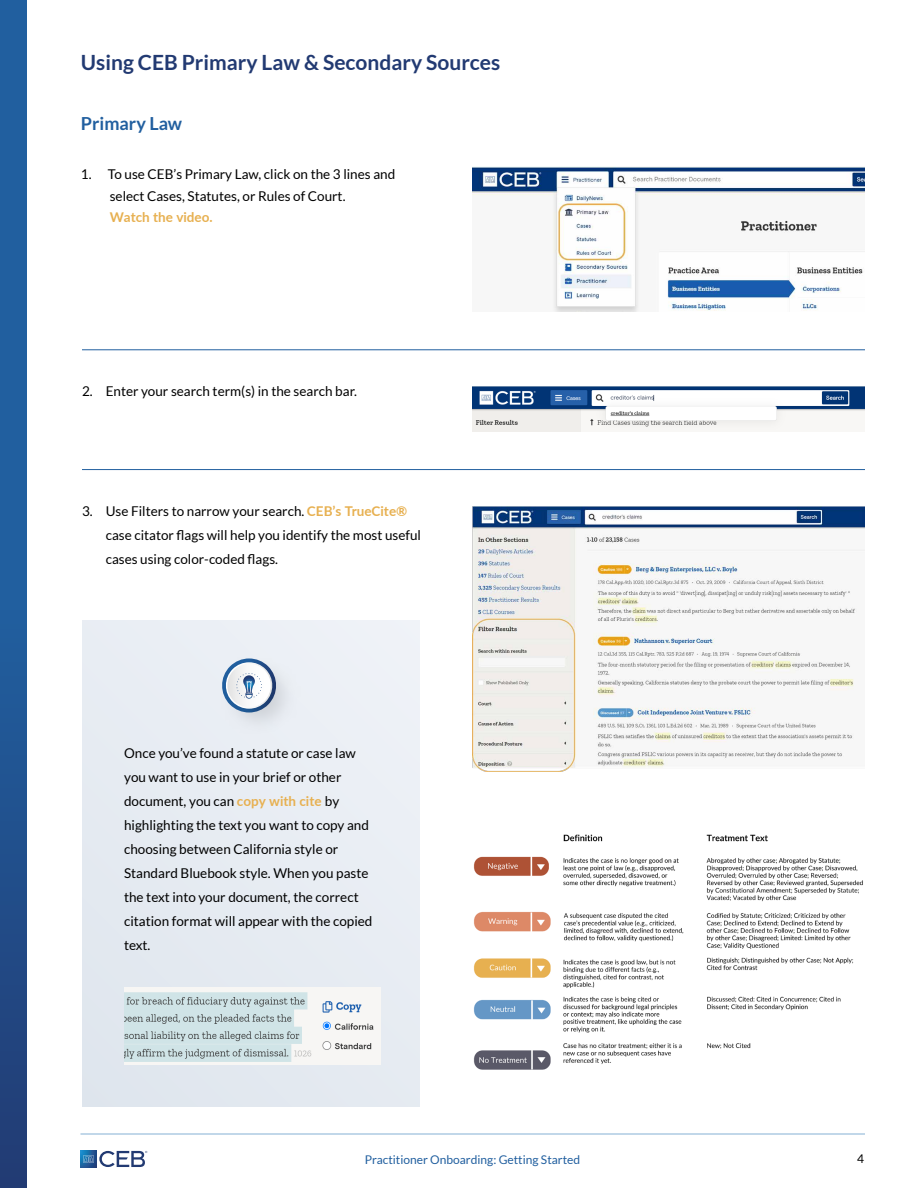
<style>
.page{position:relative;width:918px;height:1188px;background:#fff}
.page>*{position:absolute;margin:0;border:0;box-sizing:border-box;transform-origin:0 0}
.t1{font:700 21px "Lato";color:#223a72}
.t2{font:700 18px "Lato";color:#215f9f}
.t3{font:13.5px/24px "Lato";color:#000}
.t4{font:700 13.5px "Lato";color:#e7b050}
.t5{font:12px "Lato";color:#215f9f}
.t6{font:12px "Lato";color:#000}
.s1{font-weight:700;color:#e7b050}
</style>
<div class="page">
<div style="left:0;top:0;width:27px;height:1188px;background:linear-gradient(to bottom,#2168aa,#22447e)"></div>
<svg style="left:80px;top:1151px;width:3px;height:16px"></svg>
<svg style="left:83px;top:1151px;width:64px;height:16px"></svg>
<hr style="left:80px;top:1134px;width:785px;height:1px;background:#84b1d4">
<img style="left:473px;top:167px;width:392px;height:145px">
<img style="left:473px;top:386px;width:392px;height:46px">
<img style="left:473px;top:506px;width:392px;height:266px">
<img style="left:473px;top:834px;width:390px;height:236px">
<div style="left:82px;top:621px;width:338px;height:486px;background:#e7ecf3"></div>
<img style="left:124px;top:988px;width:257px;height:76px">
<svg style="left:219px;top:658px;width:60px;height:55px"></svg>
<hr style="left:82px;top:350px;width:783px;height:1px;background:#215f9f">
<hr style="left:82px;top:469px;width:783px;height:1px;background:#215f9f">
<h1 class="t1" style="left:81px;top:50px;width:421px">Using CEB Primary Law &amp; Secondary Sources</h1>
<h2 class="t2" style="left:81px;top:113px;width:103px">Primary Law</h2>
<p class="t3" style="left:110px;top:163px;width:287px;line-height:22.2px;text-indent:-29px">1. To use CEB’s Primary Law, click on the 3 lines and select Cases, Statutes, or Rules of Court.</p>
<p class="t4" style="left:110px;top:207px;width:104px">Watch the video.</p>
<p class="t3" style="left:82px;top:379px;width:277px">2. Enter your search term(s) in the search bar.</p>
<p class="t3" style="left:106px;top:499px;width:317px;text-indent:-24px">3. Use Filters to narrow your search. <span class="s1">CEB’s TrueCite® </span>case citator flags will help you identify the most useful cases using color-coded flags.</p>
<p class="t3" style="left:124px;top:741px;width:250px">Once you’ve found a statute or case law you want to use in your brief or other document, you can <span class="s1">copy with cite</span> by highlighting the text you want to copy and choosing between California style or Standard Bluebook style. When you paste the text into your document, the correct citation format will appear with the copied text.</p>
<p class="t5" style="left:365px;top:1153px;width:217px">Practitioner Onboarding: Getting Started</p>
<p class="t6" style="left:857px;top:1152px;width:8px">4</p>
</div>
